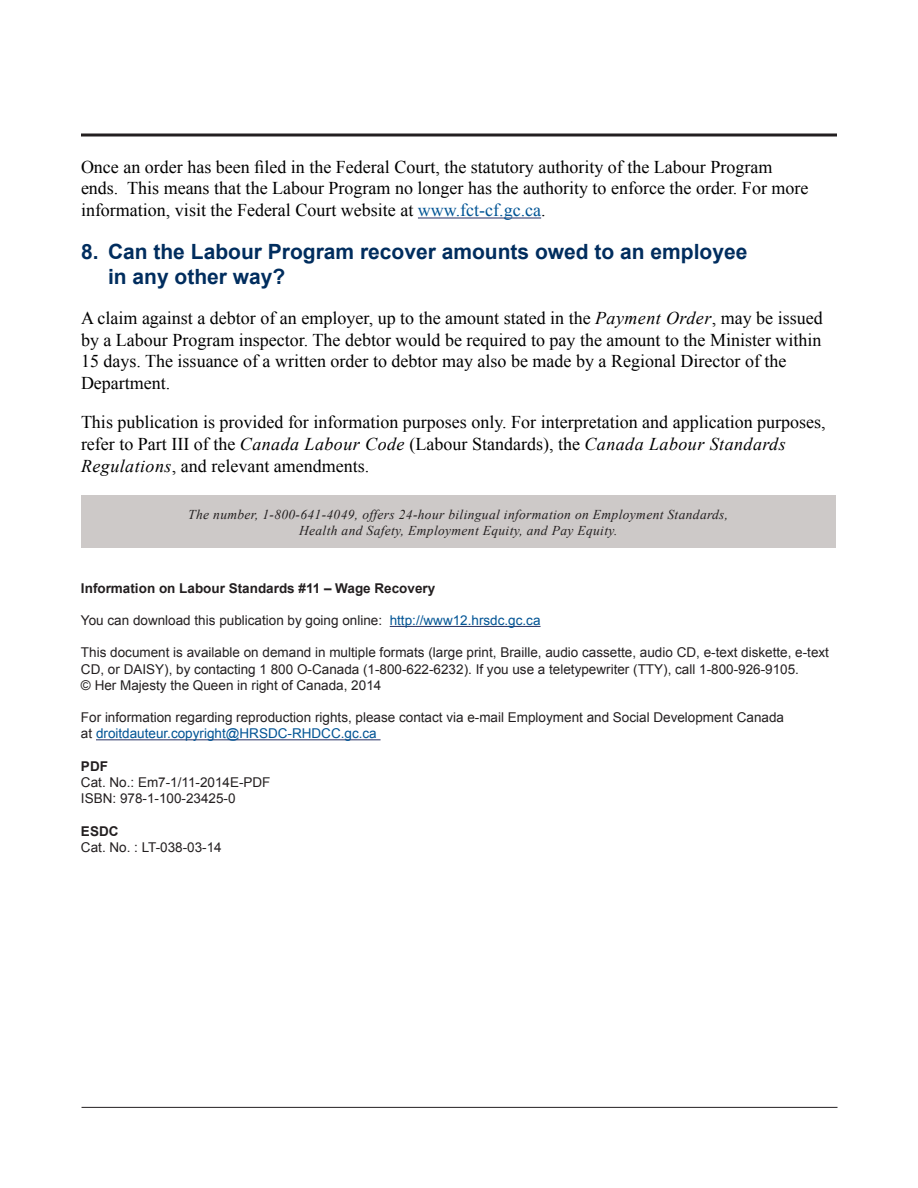
<style>
.page{position:relative;width:918px;height:1188px;background:#fff}
.page>*{position:absolute;margin:0;border:0;box-sizing:border-box;transform-origin:0 0}
.t1{font:700 21px/25.2px "Arial";color:#002d5e}
.Body_text{font:18px/21.6px "Times New Roman";color:#000}
.blurb_text{font:13.5px/16.2px "Arial";color:#231f20}
.grey_box{font:italic 13.5px/16.2px "Times New Roman";letter-spacing:.025em;color:#231f20;text-align:center}
.blurb_text-2{font:700 13.5px "Arial";color:#231f20}
.s1{color:#005495}
.s2{font-style:italic}
</style>
<div class="page">
<hr style="left:418px;top:218px;width:123px;height:1px;background:#273063">
<hr style="left:390px;top:626px;width:151px;height:1px;background:#273063">
<hr style="left:96px;top:740px;width:285px;height:1px;background:#273063">
<div style="left:81px;top:496px;width:755px;height:52px;background:#cdc9c8"></div>
<hr style="left:82px;top:1107px;width:756px;height:1px;background:#231f20">
<hr style="left:81px;top:134px;width:756px;height:2px;background:#231f20">
<p class="Body_text" style="left:81px;top:156px;width:729px">Once an order has been filed in the Federal Court, the statutory authority of the Labour Program ends. This means that the Labour Program no longer has the authority to enforce the order. For more information, visit the Federal Court website at <span class="s1">www.fct-cf.gc.ca</span>.</p>
<p class="t1" style="left:108px;top:240px;width:641px;text-indent:-27px">8. Can the Labour Program recover amounts owed to an employee in any other way?</p>
<p class="Body_text" style="left:81px;top:307px;width:743px">A claim against a debtor of an employer, up to the amount stated in the <span class="s2">Payment Order</span>, may be issued by a Labour Program inspector. The debtor would be required to pay the amount to the Minister within 15 days. The issuance of a written order to debtor may also be made by a Regional Director of the Department.</p>
<p class="Body_text" style="left:81px;top:411px;width:746px">This publication is provided for information purposes only. For interpretation and application purposes, refer to Part III of the <span class="s2">Canada Labour Code</span> (Labour Standards), the <span class="s2">Canada Labour Standards<br>Regulations</span>, and relevant amendments.</p>
<p class="grey_box" style="left:188px;top:506px;width:541px">The number, 1-800-641-4049, offers 24-hour bilingual information on Employment Standards,<br>Health and Safety, Employment Equity, and Pay Equity.</p>
<p class="blurb_text-2" style="left:81px;top:579px;width:356px">Information on Labour Standards #11 – Wage Recovery</p>
<p class="blurb_text" style="left:81px;top:612px;width:461px">You can download this publication by going online: <span class="s1">http://www12.hrsdc.gc.ca</span></p>
<p class="blurb_text" style="left:81px;top:645px;width:750px">This document is available on demand in multiple formats (large print, Braille, audio cassette, audio CD, e-text diskette, e-text<br>CD, or DAISY), by contacting 1 800 O-Canada (1-800-622-6232). If you use a teletypewriter (TTY), call 1-800-926-9105.</p>
<p class="blurb_text" style="left:81px;top:677px;width:302px">© Her Majesty the Queen in right of Canada, 2014</p>
<p class="blurb_text" style="left:81px;top:710px;width:705px">For information regarding reproduction rights, please contact via e-mail Employment and Social Development Canada at <span class="s1">droitdauteur.copyright@HRSDC-RHDCC.gc.ca</span></p>
<p class="blurb_text-2" style="left:81px;top:757px;width:28px">PDF</p>
<p class="blurb_text" style="left:81px;top:774px;width:191px">Cat. No.: Em7-1/11-2014E-PDF</p>
<p class="blurb_text" style="left:81px;top:791px;width:156px">ISBN: 978-1-100-23425-0</p>
<p class="blurb_text-2" style="left:81px;top:822px;width:39px">ESDC</p>
<p class="blurb_text" style="left:81px;top:839px;width:142px">Cat. No. : LT-038-03-14</p>
</div>
